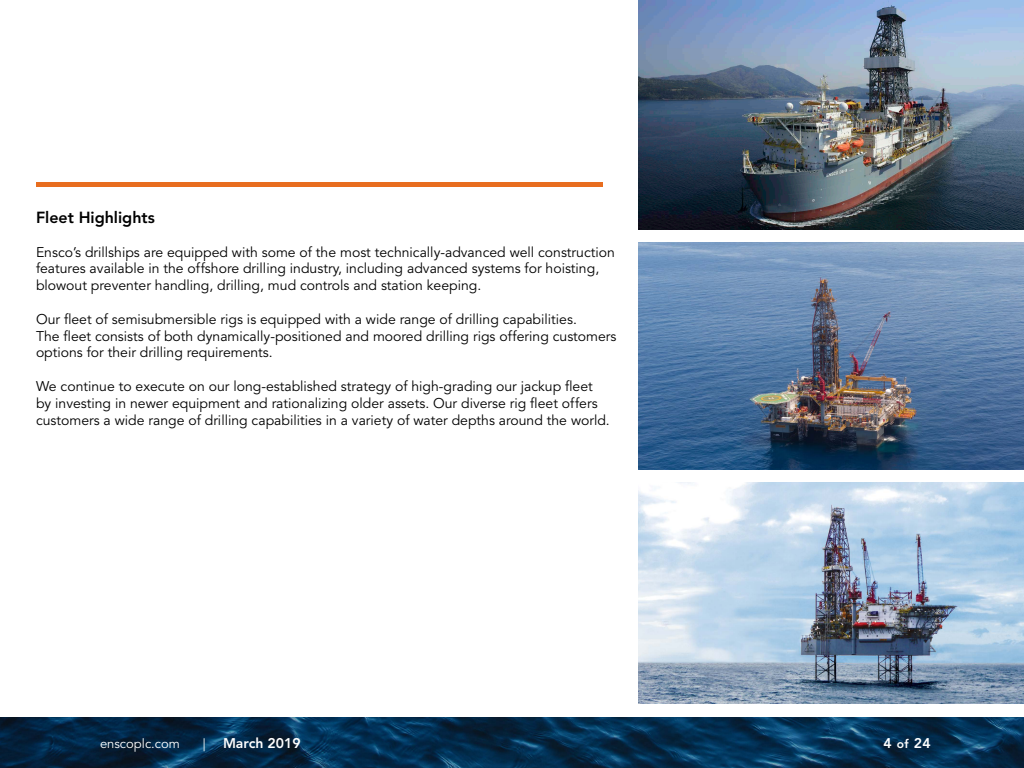
<style>
.page{position:relative;width:1024px;height:768px;background:#fff}
.page>*{position:absolute;margin:0;border:0;box-sizing:border-box;transform-origin:0 0}
.t1{font:800 16px "Avenir LT Std";color:#000}
.t2{font:14px/16.8px "Avenir LT Std";color:#000}
.t3{font:800 14px "Avenir LT Std";color:#fff}
.t4{font:13px "Avenir LT Std";color:#fff}
.s1{font-weight:400;font-size:13px}
.s2{font-size:12px}
</style>
<div class="page">
<img style="left:0;top:717px;width:1024px;height:51px">
<img style="left:638px;top:0;width:386px;height:230px">
<img style="left:638px;top:242px;width:386px;height:228px">
<img style="left:638px;top:482px;width:386px;height:222px">
<div style="left:36px;top:182px;width:566px;height:5px;background:#e86d1f"></div>
<p class="t1" style="left:36px;top:208px;width:120px">Fleet Highlights</p>
<p class="t2" style="left:36px;top:244px;width:580px">Ensco’s drillships are equipped with some of the most technically-advanced well construction features available in the offshore drilling industry, including advanced systems for hoisting, blowout preventer handling, drilling, mud controls and station keeping.</p>
<p class="t2" style="left:36px;top:311px;width:582px">Our fleet of semisubmersible rigs is equipped with a wide range of drilling capabilities.<br>The fleet consists of both dynamically-positioned and moored drilling rigs offering customers options for their drilling requirements.</p>
<p class="t2" style="left:36px;top:378px;width:575px">We continue to execute on our long-established strategy of high-grading our jackup fleet by investing in newer equipment and rationalizing older assets. Our diverse rig fleet offers customers a wide range of drilling capabilities in a variety of water depths around the world.</p>
<p class="t4" style="left:100px;top:736px;width:81px">enscoplc.com</p>
<p class="t3" style="left:203px;top:734px;width:99px"><span class="s1">|</span> March 2019</p>
<p class="t3" style="left:884px;top:735px;width:49px">4 <span class="s2">of</span> 24</p>
</div>
